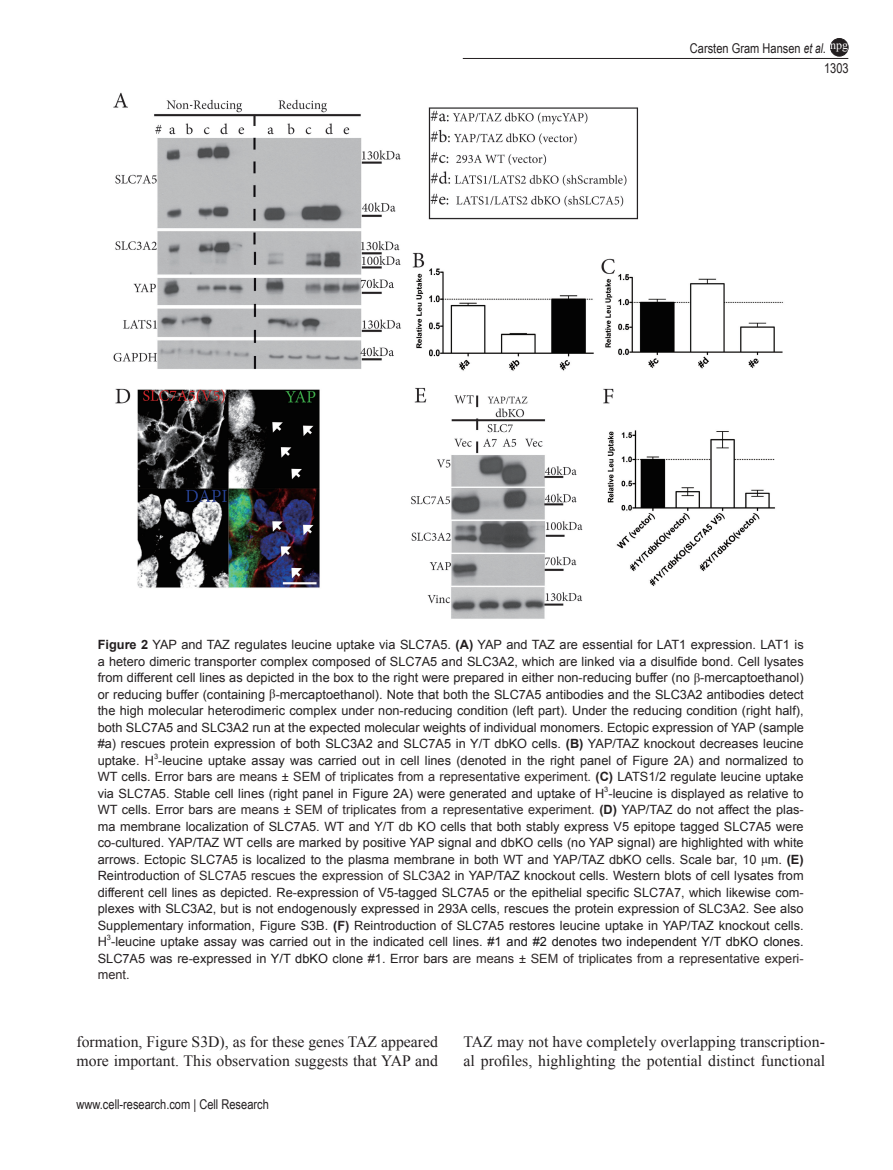
<style>
.page{position:relative;width:893px;height:1170px;background:#fff}
.page>*{position:absolute;margin:0;border:0;box-sizing:border-box;transform-origin:0 0}
.t1{font:15.75px/18.8px "Times New Roman";color:#231f20}
.t2{font:13.5px/20px "Arial Narrow";color:#231f20}
.t3{font:12.75px/16.5px "Arial";color:#231f20;text-align:justify}
.t4{font:12.75px/16.5px "Arial";color:#2f2829}
.t5{font:12px "Times New Roman";color:#fff}
.t6{font:7.5px "Arial";color:#231f20}
.s1{font-family:"Arial";font-style:italic}
.s2{font-weight:700}
.s3{font-family:"Times New Roman"}
.s4{color:#2f2829}
.s5{font-weight:700;color:#2f2829}
.s6{font-family:"Times New Roman";color:#171516}
.s7{color:#171516}
.s8{font-weight:700;color:#171516}
.s9{color:#231f20}
</style>
<div class="page">
<hr style="left:463px;top:58px;width:385px;height:1px;background:#231f20">
<div style="left:830px;top:38px;width:18px;height:18px;background:#231f20;border-radius:50%"></div>
<div style="left:830px;top:38px;width:18px;height:18px;border:1px solid #231f20;border-radius:50%"></div>
<img style="left:113px;top:92px;width:670px;height:527px">
<p class="t2" style="left:824px;top:38px;width:26px;text-indent:-134px">Carsten Gram Hansen <span class="s1">et al</span>.<br>1303</p>
<p class="t5" style="left:830px;top:37px;width:19px">npg</p>
<p class="t3" style="left:98px;top:636px;width:708px"><span class="s2">Figure 2</span> YAP and TAZ regulates leucine uptake via SLC7A5. <span class="s2">(A)</span> YAP and TAZ are essential for LAT1 expression. LAT1 is a hetero dimeric transporter complex composed of SLC7A5 and SLC3A2, which are linked via a disulfide bond. Cell lysates from different cell lines as depicted in the box to the right were prepared in either non-reducing buffer (no <span class="s3">β</span>-mercaptoethanol) or reducing buffer (containing <span class="s3">β</span>-mercaptoethanol). Note that both the SLC7A5 antibodies and the SLC3A2 antibodies detect the high molecular heterodimeric complex under non-reducing condition (left part). Under the reducing condition (right half), both SLC7A5 and SLC3A2 run at the expected molecular weights of individual monomers. Ectopic expression of YAP (sample #a) rescues protein expression of both SLC3A2 and SLC7A5 in Y/T dbKO cells. <span class="s2">(B)</span> YAP/TAZ knockout decreases leucine uptake. H -leucine uptake assay was carried out in cell lines (denoted in the right panel of Figure 2A) and normalized to</p>
<p class="t6" style="left:154px;top:751px;width:6px">3</p>
<p class="t3" style="left:98px;top:768px;width:707px">WT cells. Error bars <span class="s4">are means ± SEM of triplicates from a representative experiment.</span> <span class="s5">(</span><span class="s2">C)</span> LATS1/2 regulate leucine uptake via SLC7A5. Stable cell lines (right panel in Figure 2A) were generated and uptake of H -leucine is displayed as relative to</p>
<p class="t6" style="left:604px;top:784px;width:6px">3</p>
<p class="t3" style="left:98px;top:801px;width:707px">WT cells. Error bars <span class="s4">are means ± SEM of triplicates from a representative experiment.</span> <span class="s5">(</span><span class="s2">D)</span> YAP/TAZ do not affect the plas&shy;ma membrane localization of SLC7A5. WT and Y/T db KO cells that both stably express V5 epitope tagged SLC7A5 were co-cultured. YAP/TAZ WT cells are marked by positive YAP signal and dbKO cells (no YAP signal) are highlighted with white arrows. Ectopic SLC7A5 is localized to the plasma membrane in both WT and YAP/TAZ dbKO cells. Scale bar, 10 <span class="s6">μ</span><span class="s7">m.</span> <span class="s8">(</span><span class="s2">E)<br></span>Reintroduction <span class="s4">of SLC7A5 rescues the expression of SLC3A2</span> in YAP/TAZ knockout cells. Western blots of cell lysates from different cell lines as depicted. Re-expression of V5-tagged SLC7A5 or the epithelial specific SLC7A7, which likewise com&shy;plexes with SLC3A2, but is not endogenously expressed in 293A cells, rescues the protein expression of SLC3A2. See also Supplementary information, Figure S3B. <span class="s2">(</span><span class="s5">F)</span> Reintroduction of SLC7A5 restores leucine uptake in YAP/TAZ knockout cells.<br>H -leucine uptake assay was carried out in the indicated cell lines. <span class="s7">#1 and #2 denotes two independent Y/T dbKO clones.</span></p>
<p class="t6" style="left:107px;top:932px;width:6px">3</p>
<p class="t4" style="left:98px;top:950px;width:707px"><span class="s9">SLC7A5 was re-expressed in</span> <span class="s7">Y/T dbKO</span> <span class="s9">clone #1. Error bars</span> are means ± SEM of triplicates from a representative experi&shy;ment.</p>
<p class="t1" style="left:77px;top:1031px;width:363px">formation, Figure S3D), as for these genes TAZ appeared more important. This observation suggests that YAP and</p>
<p class="t1" style="left:463px;top:1031px;width:363px">TAZ may not have completely overlapping transcription&shy;al profiles, highlighting the potential distinct functional</p>
<p class="t2" style="left:77px;top:1093px;width:194px">www.cell-research.com | Cell Research</p>
</div>
